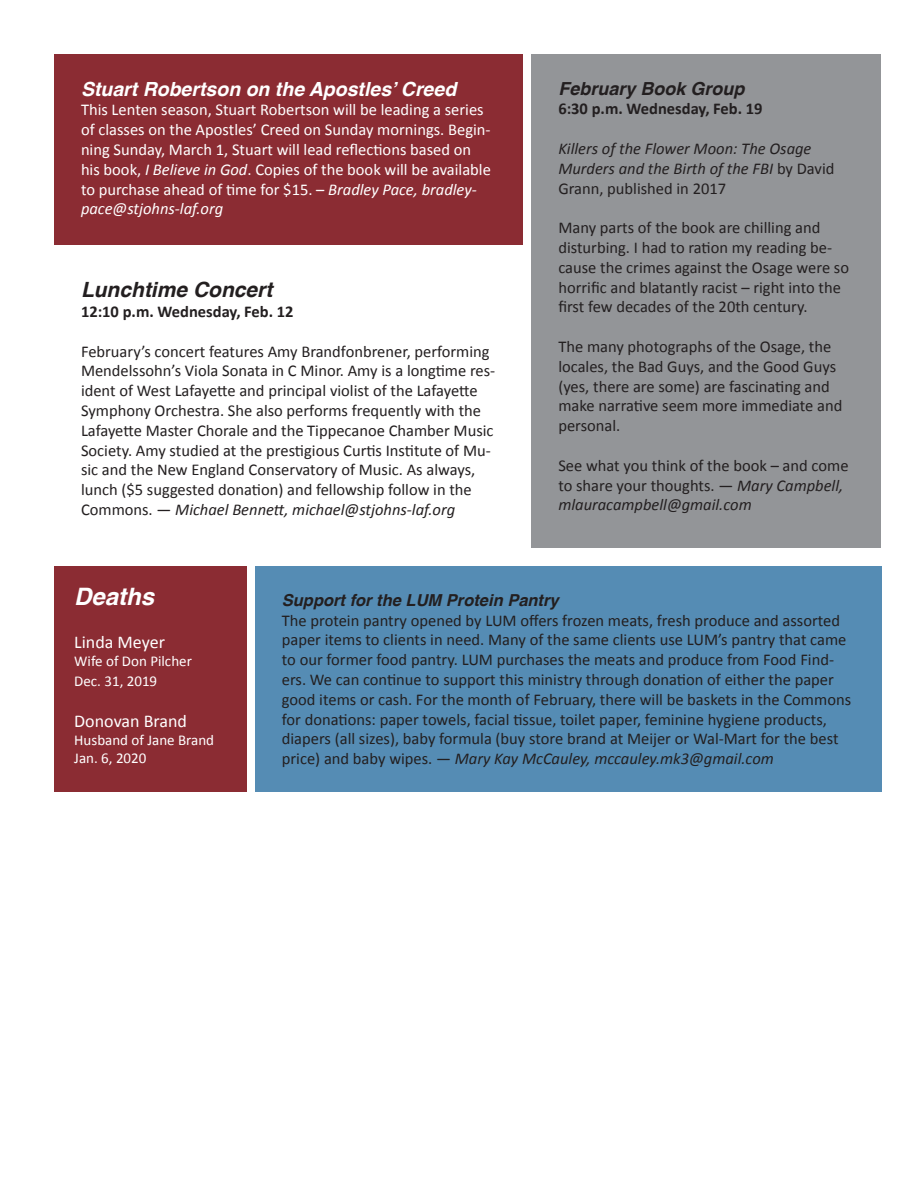
<style>
.page{position:relative;width:918px;height:1188px;background:#fff}
.page>*{position:absolute;margin:0;border:0;box-sizing:border-box;transform-origin:0 0}
.t1{font:italic 700 24px "Helvetica";color:#fff}
.t2{font:italic 700 21px "Helvetica";color:#231f20}
.t3{font:italic 700 19.5px "Helvetica";color:#fff}
.t4{font:18px "Calibri";color:#fff}
.t5{font:italic 700 18px "Helvetica";color:#231f20}
.t6{font:16.5px/19.8px "Calibri";color:#231f20}
.t7{font:16.5px/19.8px "Calibri";color:#fff}
.t8{font:italic 16.5px/19.8px "Calibri";color:#231f20}
.t9{font:700 16.5px "Calibri";color:#231f20}
.t10{font:italic 700 16.5px "Helvetica";color:#231f20}
.t11{font:15px "Calibri";color:#fff}
.s1{font-style:italic}
.s2{font-style:normal}
</style>
<div class="page">
<div style="left:54px;top:54px;width:469px;height:190px;background:#8b2c33"></div>
<div style="left:54px;top:567px;width:192px;height:225px;background:#8b2c33"></div>
<div style="left:255px;top:567px;width:626px;height:225px;background:#558cb4"></div>
<div style="left:531px;top:54px;width:350px;height:493px;background:#939598"></div>
<p class="t3" style="left:81px;top:73px;width:377px">Stuart Robertson on the Apostles’ Creed</p>
<p class="t7" style="left:81px;top:99px;width:411px">This Lenten season, Stuart Robertson will be leading a series of classes on the Apostles’ Creed on Sunday mornings. Begin&shy;ning Sunday, March 1, Stuart will lead reflections based on his book, <span class="s1">I Believe in God</span>. Copies of the book will be available to purchase ahead of time for $15. – <span class="s1">Bradley Pace, bradley&shy;pace@stjohns-laf.org</span></p>
<p class="t2" style="left:81px;top:273px;width:193px">Lunchtime Concert</p>
<p class="t9" style="left:81px;top:301px;width:214px">12:10 p.m. Wednesday, Feb. 12</p>
<p class="t6" style="left:81px;top:340px;width:416px">February’s concert features Amy Brandfonbrener, performing Mendelssohn’s Viola Sonata in C Minor. Amy is a longtime res&shy;ident of West Lafayette and principal violist of the Lafayette Symphony Orchestra. She also performs frequently with the Lafayette Master Chorale and the Tippecanoe Chamber Music Society. Amy studied at the prestigious Curtis Institute of Mu&shy;sic and the New England Conservatory of Music. As always, lunch ($5 suggested donation) and fellowship follow in the Commons. — <span class="s1">Michael Bennett, michael@stjohns-laf.org</span></p>
<p class="t5" style="left:558px;top:73px;width:188px">February Book Group</p>
<p class="t9" style="left:558px;top:99px;width:206px">6:30 p.m. Wednesday, Feb. 19</p>
<p class="t8" style="left:558px;top:138px;width:278px">Killers of the Flower Moon: The Osage<br>Murders and the Birth of the FBI <span class="s2">by David<br>Grann, published in 2017</span></p>
<p class="t6" style="left:558px;top:217px;width:292px">Many parts of the book are chilling and disturbing. I had to ration my reading be&shy;cause the crimes against the Osage were so horrific and blatantly racist – right into the first few decades of the 20th century.</p>
<p class="t6" style="left:558px;top:336px;width:286px">The many photographs of the Osage, the locales, the Bad Guys, and the Good Guys (yes, there are some) are fascinating and make narrative seem more immediate and personal.</p>
<p class="t6" style="left:558px;top:455px;width:292px">See what you think of the book – and come to share your thoughts. — <span class="s1">Mary Campbell, mlauracampbell@gmail.com</span></p>
<p class="t1" style="left:74px;top:577px;width:82px">Deaths</p>
<p class="t4" style="left:74px;top:631px;width:92px">Linda Meyer</p>
<p class="t11" style="left:74px;top:652px;width:119px">Wife of Don Pilcher</p>
<p class="t11" style="left:74px;top:671px;width:84px">Dec. 31, 2019</p>
<p class="t4" style="left:74px;top:710px;width:114px">Donovan Brand</p>
<p class="t11" style="left:74px;top:731px;width:141px">Husband of Jane Brand</p>
<p class="t11" style="left:74px;top:749px;width:74px">Jan. 6, 2020</p>
<p class="t10" style="left:282px;top:587px;width:278px">Support for the LUM Protein Pantry</p>
<p class="t6" style="left:282px;top:610px;width:571px">The protein pantry opened by LUM offers frozen meats, fresh produce and assorted paper items to clients in need. Many of the same clients use LUM’s pantry that came to our former food pantry. LUM purchases the meats and produce from Food Find&shy;ers. We can continue to support this ministry through donation of either the paper good items or cash. For the month of February, there will be baskets in the Commons for donations: paper towels, facial tissue, toilet paper, feminine hygiene products, diapers (all sizes), baby formula (buy store brand at Meijer or Wal-Mart for the best price) and baby wipes. — <span class="s1">Mary Kay McCauley, mccauley.mk3@gmail.com</span></p>
</div>
